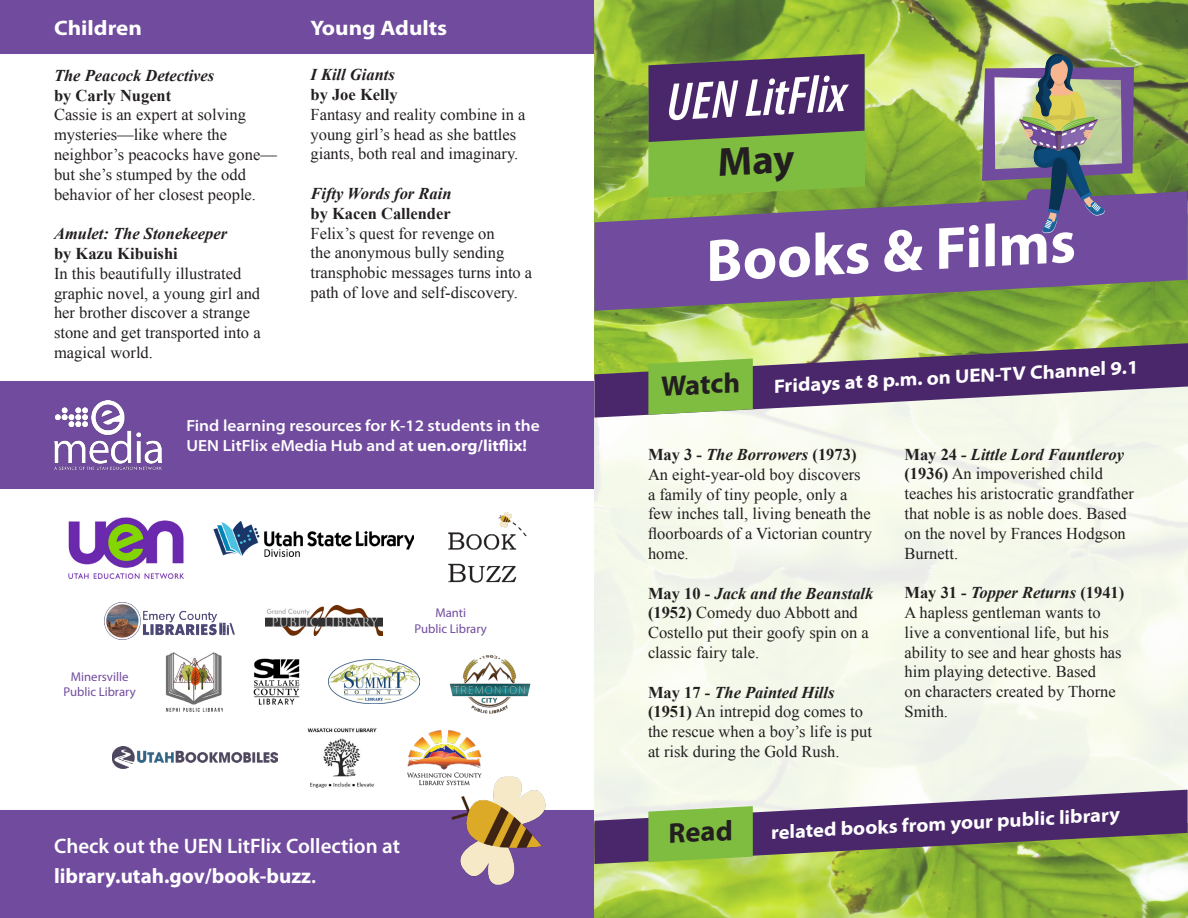
<style>
.page{position:relative;width:1188px;height:918px;background:#fff}
.page>*{position:absolute;margin:0;border:0;box-sizing:border-box;transform-origin:0 0}
.book_film_title_-_front{font:700 60px "Myriad Pro";color:#fff}
.LF_box_title{font:italic 600 condensed 53.55px "Myriad Pro";color:#fff}
.month_box{font:700 28.5px "Myriad Pro";color:#231f20}
.subheader_body{font:600 21px/30px "Myriad Pro";color:#fff}
.Book_Header{font:700 21px "Myriad Pro";color:#fff;scale:1.1 1}
.LF_Callout_Banner{font:700 semi-expanded 19.2px "Myriad Pro";color:#fff}
.front_cover_descriptions{font:16.5px/19.8px "Times New Roman";color:#231f20}
.LF_Film_Summary{font:16.5px/19.8px "Times New Roman";color:#231f20}
.LF_Film_Summary-2{font:italic 700 16.5px/19.8px "Times New Roman";color:#231f20}
.front_cover_descriptions-2{font:italic 700 16.5px "Times New Roman";color:#231f20}
.emedia_paragraph{font:600 semi-expanded 16.2px/19.4px "Myriad Pro";color:#fff}
.t1{font:12.75px/15.3px "Myriad Pro";color:#714b9e;text-align:center}
.s1{font-style:normal}
.s2{font-weight:700}
.s3{font-weight:700;font-style:italic}
</style>
<div class="page">
<img style="left:594px;top:0;width:594px;height:918px">
<div style="left:593px;top:380px;width:595px;height:444px;background:#f5f9ea"></div>
<div style="left:0;top:0;width:594px;height:54px;background:#714b9e"></div>
<div style="left:0;top:810px;width:594px;height:108px;background:#714b9e"></div>
<div style="left:0;top:381px;width:594px;height:108px;background:#714b9e"></div>
<svg style="left:594px;top:191px;width:594px;height:120px;background:#746383"></svg>
<img style="left:982px;top:54px;width:152px;height:179px">
<svg style="left:594px;top:343px;width:594px;height:75px;fill:#4a276b"></svg>
<svg style="left:648px;top:358px;width:105px;height:57px;background:#88c04c"></svg>
<svg style="left:594px;top:790px;width:594px;height:74px;fill:#4a276b"></svg>
<svg style="left:648px;top:806px;width:105px;height:56px;background:#86bf4a"></svg>
<img style="left:54px;top:401px;width:108px;height:68px">
<img style="left:68px;top:517px;width:115px;height:62px">
<img style="left:214px;top:522px;width:200px;height:35px">
<img style="left:448px;top:512px;width:79px;height:70px">
<img style="left:105px;top:603px;width:129px;height:36px">
<img style="left:266px;top:606px;width:116px;height:30px">
<img style="left:166px;top:652px;width:57px;height:59px">
<img style="left:253px;top:658px;width:47px;height:47px">
<img style="left:328px;top:659px;width:91px;height:45px">
<img style="left:449px;top:655px;width:81px;height:59px">
<img style="left:113px;top:746px;width:165px;height:23px">
<img style="left:308px;top:728px;width:68px;height:59px">
<img style="left:408px;top:730px;width:73px;height:55px">
<img style="left:444px;top:775px;width:102px;height:110px">
<svg style="left:648px;top:54px;width:217px;height:144px;background:#636c56"></svg>
<p class="Book_Header" style="left:54px;top:16px;width:82px">Children</p>
<p class="LF_Film_Summary-2" style="left:54px;top:65px;width:162px">The Peacock Detectives <span class="s1">by Carly Nugent</span></p>
<p class="LF_Film_Summary" style="left:54px;top:105px;width:224px">Cassie is an expert at solving mysteries—like where the neighbor’s peacocks have gone— but she’s stumped by the odd behavior of her closest people.</p>
<p class="LF_Film_Summary-2" style="left:54px;top:223px;width:175px">Amulet: The Stonekeeper <span class="s1">by Kazu Kibuishi</span></p>
<p class="LF_Film_Summary" style="left:54px;top:263px;width:208px">In this beautifully illustrated graphic novel, a young girl and her brother discover a strange stone and get transported into a magical world.</p>
<p class="Book_Header" style="left:310px;top:16px;width:126px">Young Adults</p>
<p class="LF_Film_Summary-2" style="left:310px;top:64px;width:89px">I Kill Giants <span class="s1">by Joe Kelly</span></p>
<p class="LF_Film_Summary" style="left:310px;top:104px;width:216px">Fantasy and reality combine in a young girl’s head as she battles giants, both real and imaginary.</p>
<p class="LF_Film_Summary-2" style="left:310px;top:183px;width:143px">Fifty Words for Rain <span class="s1">by Kacen Callender</span></p>
<p class="LF_Film_Summary" style="left:310px;top:223px;width:223px">Felix’s quest for revenge on<br>the anonymous bully sending transphobic messages turns into a path of love and self-discovery.</p>
<p class="emedia_paragraph" style="left:186px;top:416px;width:355px">Find learning resources for K-12 students in the<br>UEN LitFlix eMedia Hub and at <span class="s2">uen.org/litflix!</span></p>
<p class="t1" style="left:71px;top:669px;width:59px">Minersville</p>
<p class="t1" style="left:64px;top:685px;width:74px">Public Library</p>
<p class="t1" style="left:415px;top:606px;width:74px">Manti<br>Public Library</p>
<p class="subheader_body" style="left:54px;top:831px;width:348px">Check out the UEN LitFlix Collection at <span class="s2">library.utah.gov/book-buzz</span>.</p>
<p class="LF_box_title" style="left:664px;top:70px;width:181px;rotate:-3deg">UEN LitFlix</p>
<p class="book_film_title_-_front" style="left:703px;top:227px;width:372px;rotate:-3deg">Books &amp; Films</p>
<p class="month_box" style="left:660px;top:370px;width:81px;rotate:-3deg">Watch</p>
<p class="LF_Callout_Banner" style="left:773px;top:373px;width:367px;rotate:-3deg">Fridays at 8 p.m. on UEN-TV Channel 9.1</p>
<p class="front_cover_descriptions-2" style="left:648px;top:443px;width:210px"><span class="s1">May 3 -</span> The Borrowers <span class="s1">(1973)</span></p>
<p class="front_cover_descriptions" style="left:648px;top:464px;width:226px">An eight-year-old boy discovers a family of tiny people, only a few inches tall, living beneath the floorboards of a Victorian country home.</p>
<p class="front_cover_descriptions" style="left:648px;top:583px;width:227px"><span class="s2">May 10 -</span> <span class="s3">Jack and the Beanstalk </span><span class="s2">(1952)</span> Comedy duo Abbott and<br>Costello put their goofy spin on a classic fairy tale.</p>
<p class="front_cover_descriptions" style="left:648px;top:682px;width:226px"><span class="s2">May 17 -</span> <span class="s3">The Painted Hills </span><span class="s2">(1951)</span> An intrepid dog comes to the rescue when a boy’s life is put at risk during the Gold Rush.</p>
<p class="front_cover_descriptions" style="left:904px;top:444px;width:231px"><span class="s2">May 24 -</span> <span class="s3">Little Lord Fauntleroy </span><span class="s2">(1936)</span> An impoverished child teaches his aristocratic grandfather that noble is as noble does. Based on the novel by Frances Hodgson<br>Burnett.</p>
<p class="front_cover_descriptions" style="left:904px;top:583px;width:221px"><span class="s2">May 31 -</span> <span class="s3">Topper Returns</span> <span class="s2">(1941)<br></span>A hapless gentleman wants to live a conventional life, but his ability to see and hear ghosts has him playing detective. Based<br>on characters created by Thorne<br>Smith.</p>
<p class="month_box" style="left:667px;top:817px;width:66px;rotate:-3deg">Read</p>
<p class="LF_Callout_Banner" style="left:770px;top:820px;width:351px;rotate:-3deg">related books from your public library</p>
</div>
